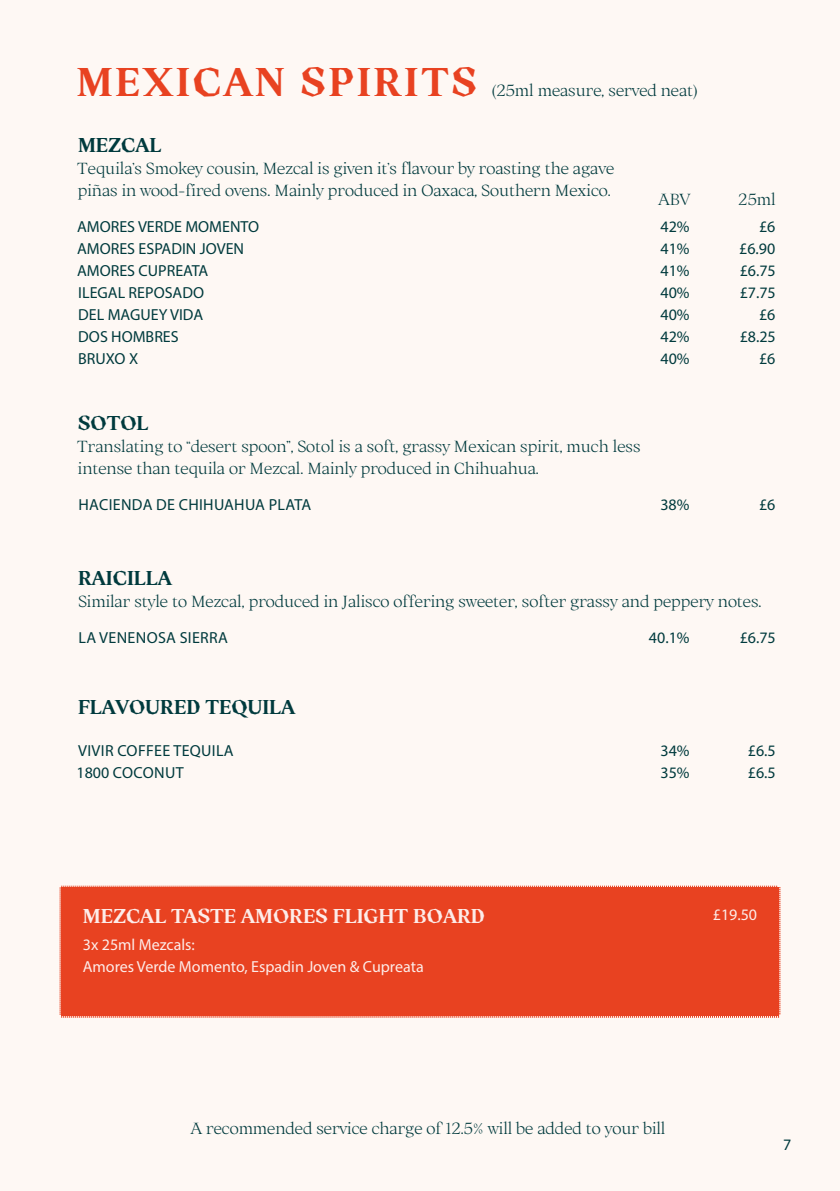
<style>
.page{position:relative;width:840px;height:1191px;background:#fff}
.page>*{position:absolute;margin:0;border:0;box-sizing:border-box;transform-origin:0 0}
.t1{font:700 40px "Ortica";letter-spacing:.075em;color:#e84221}
.t2{font:700 20px "Ortica";color:#003a3d}
.t3{font:700 20px "Ortica";color:#fdece9}
.t4{font:300 16px/22px "Ortica";color:#003a3d}
.t5{font:16px/22px "Myriad Pro";color:#003a3d}
.t6{font:16px/22px "Myriad Pro";letter-spacing:.02em;color:#003a3d}
.t7{font:16px/22px "Myriad Pro";color:#fdece9}
</style>
<div class="page">
<div style="left:0;top:0;width:839px;height:1191px;background:#fef8f4"></div>
<div style="left:59px;top:885px;width:721px;height:133px;background:#e84221"></div>
<h1 class="t1" style="left:77px;top:57px;width:401px">MEXICAN SPIRITS</h1>
<p class="t4" style="left:492px;top:79px;width:206px">(25ml measure, served neat)</p>
<p class="t2" style="left:78px;top:132px;width:85px">MEZCAL</p>
<p class="t4" style="left:77px;top:157px;width:538px">Tequila’s Smokey cousin, Mezcal is given it’s flavour by roasting the agave piñas in wood-fired ovens. Mainly produced in Oaxaca, Southern Mexico.</p>
<p class="t4" style="left:658px;top:188px;width:33px">ABV</p>
<p class="t4" style="left:737px;top:188px;width:39px">25ml</p>
<p class="t5" style="left:77px;top:215px;width:183px">AMORES VERDE MOMENTO<br>AMORES ESPADIN JOVEN<br>AMORES CUPREATA<br>ILEGAL REPOSADO<br>DEL MAGUEY VIDA<br>DOS HOMBRES<br>BRUXO X</p>
<p class="t5" style="left:660px;top:215px;width:31px;text-align:justify">42% 41% 41% 40% 40% 42% 40%</p>
<p class="t5" style="left:738px;top:215px;width:38px;text-align:right">£6 £6.90 £6.75 £7.75 £6 £8.25 £6</p>
<p class="t2" style="left:78px;top:410px;width:72px">SOTOL</p>
<p class="t4" style="left:77px;top:435px;width:564px">Translating to “desert spoon”, Sotol is a soft, grassy Mexican spirit, much less intense than tequila or Mezcal. Mainly produced in Chihuahua.</p>
<p class="t6" style="left:78px;top:493px;width:234px">HACIENDA DE CHIHUAHUA PLATA</p>
<p class="t5" style="left:660px;top:493px;width:31px">38%</p>
<p class="t5" style="left:758px;top:493px;width:18px">£6</p>
<p class="t2" style="left:78px;top:565px;width:95px">RAICILLA</p>
<p class="t4" style="left:78px;top:590px;width:684px">Similar style to Mezcal, produced in Jalisco offering sweeter, softer grassy and peppery notes.</p>
<p class="t6" style="left:78px;top:626px;width:151px">LA VENENOSA SIERRA</p>
<p class="t5" style="left:648px;top:626px;width:42px">40.1%</p>
<p class="t5" style="left:739px;top:626px;width:38px">£6.75</p>
<p class="t2" style="left:78px;top:695px;width:219px">FLAVOURED TEQUILA</p>
<p class="t6" style="left:76px;top:739px;width:159px">VIVIR COFFEE TEQUILA<br>1800 COCONUT</p>
<p class="t5" style="left:660px;top:739px;width:31px">34%<br>35%</p>
<p class="t5" style="left:747px;top:739px;width:29px">£6.5 £6.5</p>
<p class="t3" style="left:83px;top:904px;width:403px">MEZCAL TASTE AMORES FLIGHT BOARD</p>
<p class="t7" style="left:712px;top:903px;width:46px">£19.50</p>
<p class="t7" style="left:83px;top:933px;width:342px">3x 25ml Mezcals:<br>Amores Verde Momento, Espadin Joven &amp; Cupreata</p>
<p class="t4" style="left:191px;top:1118px;width:476px">A recommended service charge of 12.5% will be added to your bill</p>
<p class="t5" style="left:782px;top:1132px;width:10px">7</p>
</div>
